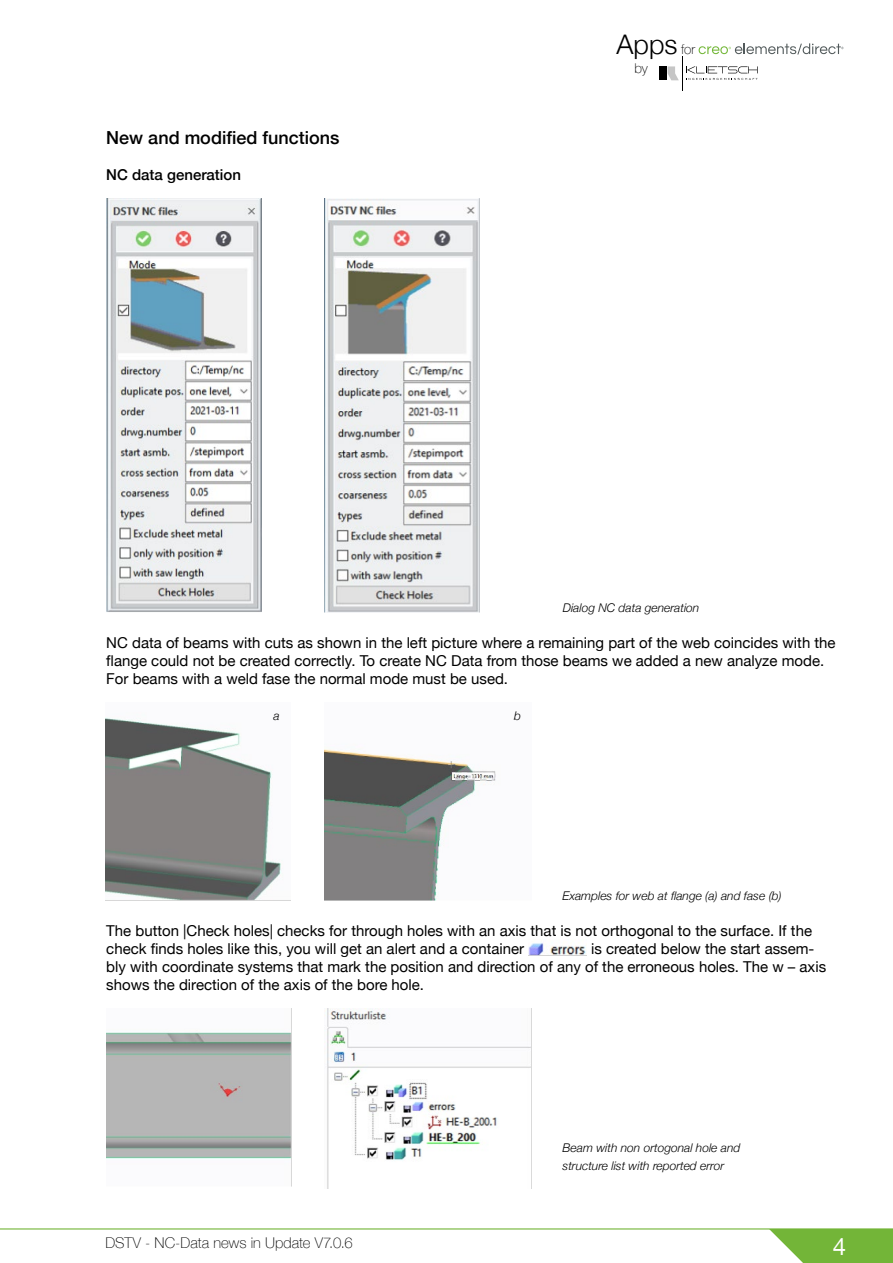
<style>
.page{position:relative;width:893px;height:1263px;background:#fff}
.page>*{position:absolute;margin:0;border:0;box-sizing:border-box;transform-origin:0 0}
.t1{font:300 27px "Helvetica Neue";color:#000}
.t2{font:24px "Helvetica Neue";color:#fff}
.t3{font:500 18px "Helvetica Neue";color:#000}
.t4{font:15px/18px "Helvetica Neue";color:#000}
.t5{font:500 15px "Helvetica Neue";color:#000}
.t6{font:100 14.85px "Helvetica Neue";letter-spacing:.005em;color:#000}
.t7{font:100 13.5px "Helvetica Neue";color:#000}
.t8{font:italic 300 12px/18px "Helvetica Neue";color:#000}
</style>
<div class="page">
<div style="left:660px;top:66px;width:7px;height:14px;background:#000"></div>
<svg style="left:668px;top:66px;width:11px;height:14px"></svg>
<hr style="left:682px;top:56px;width:1px;height:35px;background:#000">
<svg style="left:686px;top:66px;width:72px;height:14px"></svg>
<svg style="left:699px;top:43px;width:145px;height:11px"></svg>
<svg style="left:769px;top:1229px;width:124px;height:34px;background:#86bf53"></svg>
<hr style="left:0;top:1228px;width:893px;height:1px;background:#73b538">
<img style="left:528px;top:943px;width:59px;height:13px">
<img style="left:106px;top:198px;width:156px;height:414px">
<img style="left:324px;top:198px;width:155px;height:414px">
<img style="left:105px;top:717px;width:176px;height:183px">
<img style="left:324px;top:749px;width:172px;height:151px">
<img style="left:106px;top:1032px;width:185px;height:127px">
<img style="left:324px;top:1008px;width:207px;height:180px">
<p class="t3" style="left:106px;top:123px;width:235px">New and modified functions</p>
<p class="t5" style="left:106px;top:163px;width:136px">NC data generation</p>
<h1 class="t1" style="left:617px;top:22px;width:62px">Apps</h1>
<p class="t7" style="left:634px;top:58px;width:15px">by</p>
<p class="t7" style="left:681px;top:39px;width:16px">for</p>
<p class="t8" style="left:563px;top:598px;width:138px">Dialog NC data generation</p>
<p class="t4" style="left:106px;top:635px;width:731px">NC data of beams with cuts as shown in the left picture where a remaining part of the web coincides with the flange could not be created correctly. To create NC Data from those beams we added a new analyze mode.<br>For beams with a weld fase the normal mode must be used.</p>
<p class="t8" style="left:274px;top:706px;width:8px">a</p>
<p class="t8" style="left:514px;top:706px;width:8px">b</p>
<p class="t8" style="left:563px;top:886px;width:221px">Examples for web at flange (a) and fase (b)</p>
<p class="t4" style="left:106px;top:923px;width:707px">The button |Check holes| checks for through holes with an axis that is not orthogonal to the surface. If the check finds holes like this, you will get an alert and a container</p>
<p class="t4" style="left:106px;top:941px;width:721px;text-indent:485px">is created below the start assem&shy;bly with coordinate systems that mark the position and direction of any of the erroneous holes. The w – axis shows the direction of the axis of the bore hole.</p>
<p class="t6" style="left:105px;top:1232px;width:249px">DSTV - NC-Data news in Update V7.0.6</p>
<p class="t8" style="left:563px;top:1138px;width:179px">Beam with non ortogonal hole and structure list with reported error</p>
<h2 class="t2" style="left:833px;top:1229px;width:15px">4</h2>
</div>
